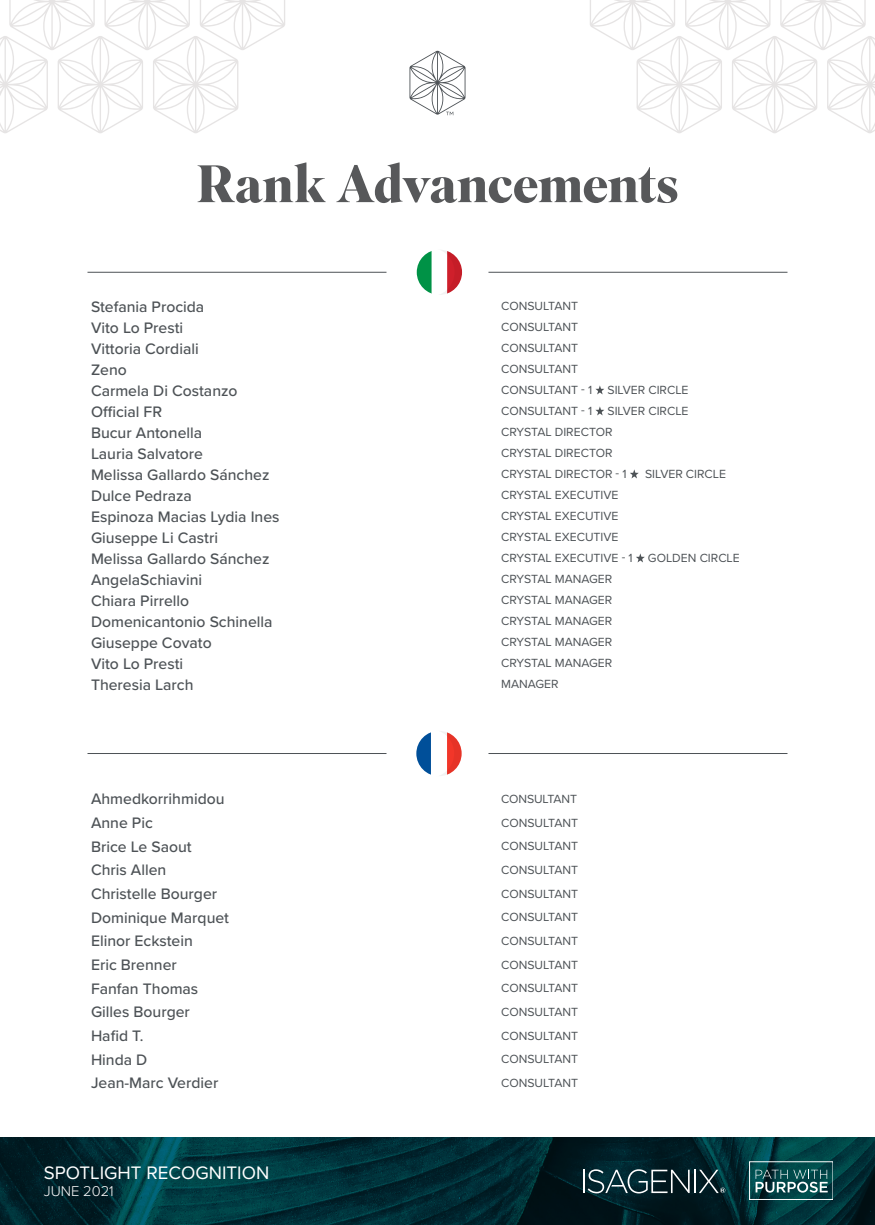
<style>
.page{position:relative;width:875px;height:1225px;background:#fff}
.page>*{position:absolute;margin:0;border:0;box-sizing:border-box;transform-origin:0 0}
.t1{font:700 52.5px "Superior Title";letter-spacing:-.02em;color:#57585a}
.t2{font:18.72px "Proxima Nova";color:#fff}
.t3{font:500 15.75px "Proxima Nova";color:#4d5256}
.t4{font:300 14.7px "Proxima Nova";color:#fff}
.t5{font:12.25px "Proxima Nova";color:#4d5256}
</style>
<div class="page">
<svg style="left:590px;top:0;width:285px;height:133px"></svg>
<svg style="left:0;top:0;width:285px;height:133px"></svg>
<img style="left:0;top:1138px;width:875px;height:87px">
<hr style="left:694px;top:1170px;width:2px;height:23px;background:#fff">
<svg style="left:699px;top:1170px;width:26px;height:23px"></svg>
<svg style="left:583px;top:1169px;width:107px;height:24px;background:#375258"></svg>
<svg style="left:750px;top:1162px;width:83px;height:37px;background:#286062"></svg>
<svg style="left:410px;top:51px;width:56px;height:64px"></svg>
<svg style="left:595px;top:385px;width:9px;height:9px"></svg>
<svg style="left:595px;top:406px;width:9px;height:9px"></svg>
<svg style="left:630px;top:469px;width:9px;height:9px"></svg>
<svg style="left:636px;top:553px;width:9px;height:9px"></svg>
<hr style="left:88px;top:272px;width:299px;height:1px;background:#4d5256">
<hr style="left:488px;top:272px;width:300px;height:1px;background:#4d5256">
<svg style="left:417px;top:250px;width:45px;height:45px"></svg>
<hr style="left:88px;top:753px;width:299px;height:1px;background:#4d5256">
<svg style="left:416px;top:731px;width:46px;height:45px"></svg>
<hr style="left:488px;top:753px;width:300px;height:1px;background:#4d5256">
<h1 class="t1" style="left:197px;top:151px;width:483px">Rank Advancements</h1>
<p class="t3" style="left:91px;top:295px;width:115px">Stefania Procida</p>
<p class="t5" style="left:501px;top:297px;width:78px">CONSULTANT</p>
<p class="t3" style="left:91px;top:316px;width:94px">Vito Lo Presti</p>
<p class="t5" style="left:501px;top:318px;width:78px">CONSULTANT</p>
<p class="t3" style="left:91px;top:337px;width:109px">Vittoria Cordiali</p>
<p class="t5" style="left:501px;top:339px;width:78px">CONSULTANT</p>
<p class="t3" style="left:91px;top:358px;width:37px">Zeno</p>
<p class="t5" style="left:501px;top:360px;width:78px">CONSULTANT</p>
<p class="t3" style="left:91px;top:379px;width:148px">Carmela Di Costanzo</p>
<p class="t5" style="left:501px;top:381px;width:189px">CONSULTANT - 1 SILVER CIRCLE</p>
<p class="t3" style="left:91px;top:400px;width:73px">Official FR</p>
<p class="t5" style="left:501px;top:402px;width:189px">CONSULTANT - 1 SILVER CIRCLE</p>
<p class="t3" style="left:91px;top:421px;width:113px">Bucur Antonella</p>
<p class="t5" style="left:501px;top:423px;width:113px">CRYSTAL DIRECTOR</p>
<p class="t3" style="left:91px;top:442px;width:114px">Lauria Salvatore</p>
<p class="t5" style="left:501px;top:444px;width:113px">CRYSTAL DIRECTOR</p>
<p class="t3" style="left:91px;top:463px;width:180px">Melissa Gallardo Sánchez</p>
<p class="t5" style="left:501px;top:465px;width:127px">CRYSTAL DIRECTOR - 1</p>
<p class="t5" style="left:645px;top:465px;width:83px">SILVER CIRCLE</p>
<p class="t3" style="left:91px;top:484px;width:102px">Dulce Pedraza</p>
<p class="t5" style="left:501px;top:486px;width:119px">CRYSTAL EXECUTIVE</p>
<p class="t3" style="left:91px;top:505px;width:190px">Espinoza Macias Lydia Ines</p>
<p class="t5" style="left:501px;top:507px;width:119px">CRYSTAL EXECUTIVE</p>
<p class="t3" style="left:91px;top:526px;width:129px">Giuseppe Li Castri</p>
<p class="t5" style="left:501px;top:528px;width:119px">CRYSTAL EXECUTIVE</p>
<p class="t3" style="left:91px;top:547px;width:180px">Melissa Gallardo Sánchez</p>
<p class="t5" style="left:501px;top:549px;width:240px">CRYSTAL EXECUTIVE - 1 GOLDEN CIRCLE</p>
<p class="t3" style="left:91px;top:568px;width:113px">AngelaSchiavini</p>
<p class="t5" style="left:501px;top:570px;width:113px">CRYSTAL MANAGER</p>
<p class="t3" style="left:91px;top:589px;width:100px">Chiara Pirrello</p>
<p class="t5" style="left:501px;top:591px;width:113px">CRYSTAL MANAGER</p>
<p class="t3" style="left:91px;top:610px;width:183px">Domenicantonio Schinella</p>
<p class="t5" style="left:501px;top:612px;width:113px">CRYSTAL MANAGER</p>
<p class="t3" style="left:91px;top:631px;width:122px">Giuseppe Covato</p>
<p class="t5" style="left:501px;top:633px;width:113px">CRYSTAL MANAGER</p>
<p class="t3" style="left:91px;top:652px;width:94px">Vito Lo Presti</p>
<p class="t5" style="left:501px;top:654px;width:113px">CRYSTAL MANAGER</p>
<p class="t3" style="left:91px;top:673px;width:104px">Theresia Larch</p>
<p class="t5" style="left:501px;top:675px;width:59px">MANAGER</p>
<p class="t3" style="left:91px;top:787px;width:135px">Ahmedkorrihmidou</p>
<p class="t5" style="left:501px;top:790px;width:77px">CONSULTANT</p>
<p class="t3" style="left:91px;top:811px;width:63px">Anne Pic</p>
<p class="t5" style="left:501px;top:813px;width:78px">CONSULTANT</p>
<p class="t3" style="left:91px;top:835px;width:102px">Brice Le Saout</p>
<p class="t5" style="left:501px;top:837px;width:78px">CONSULTANT</p>
<p class="t3" style="left:91px;top:858px;width:77px">Chris Allen</p>
<p class="t5" style="left:501px;top:861px;width:78px">CONSULTANT</p>
<p class="t3" style="left:91px;top:882px;width:128px">Christelle Bourger</p>
<p class="t5" style="left:501px;top:885px;width:78px">CONSULTANT</p>
<p class="t3" style="left:91px;top:906px;width:140px">Dominique Marquet</p>
<p class="t5" style="left:501px;top:908px;width:78px">CONSULTANT</p>
<p class="t3" style="left:91px;top:929px;width:103px">Elinor Eckstein</p>
<p class="t5" style="left:501px;top:932px;width:78px">CONSULTANT</p>
<p class="t3" style="left:91px;top:953px;width:87px">Eric Brenner</p>
<p class="t5" style="left:501px;top:955px;width:78px">CONSULTANT</p>
<p class="t3" style="left:91px;top:977px;width:109px">Fanfan Thomas</p>
<p class="t5" style="left:501px;top:979px;width:78px">CONSULTANT</p>
<p class="t3" style="left:91px;top:1000px;width:100px">Gilles Bourger</p>
<p class="t5" style="left:501px;top:1003px;width:78px">CONSULTANT</p>
<p class="t3" style="left:91px;top:1024px;width:54px">Hafid T.</p>
<p class="t5" style="left:501px;top:1026px;width:78px">CONSULTANT</p>
<p class="t3" style="left:91px;top:1048px;width:58px">Hinda D</p>
<p class="t5" style="left:501px;top:1050px;width:78px">CONSULTANT</p>
<p class="t3" style="left:91px;top:1071px;width:129px">Jean-Marc Verdier</p>
<p class="t5" style="left:501px;top:1074px;width:78px">CONSULTANT</p>
<p class="t2" style="left:44px;top:1158px;width:227px">SPOTLIGHT RECOGNITION</p>
<p class="t4" style="left:44px;top:1180px;width:72px">JUNE 2021</p>
</div>
